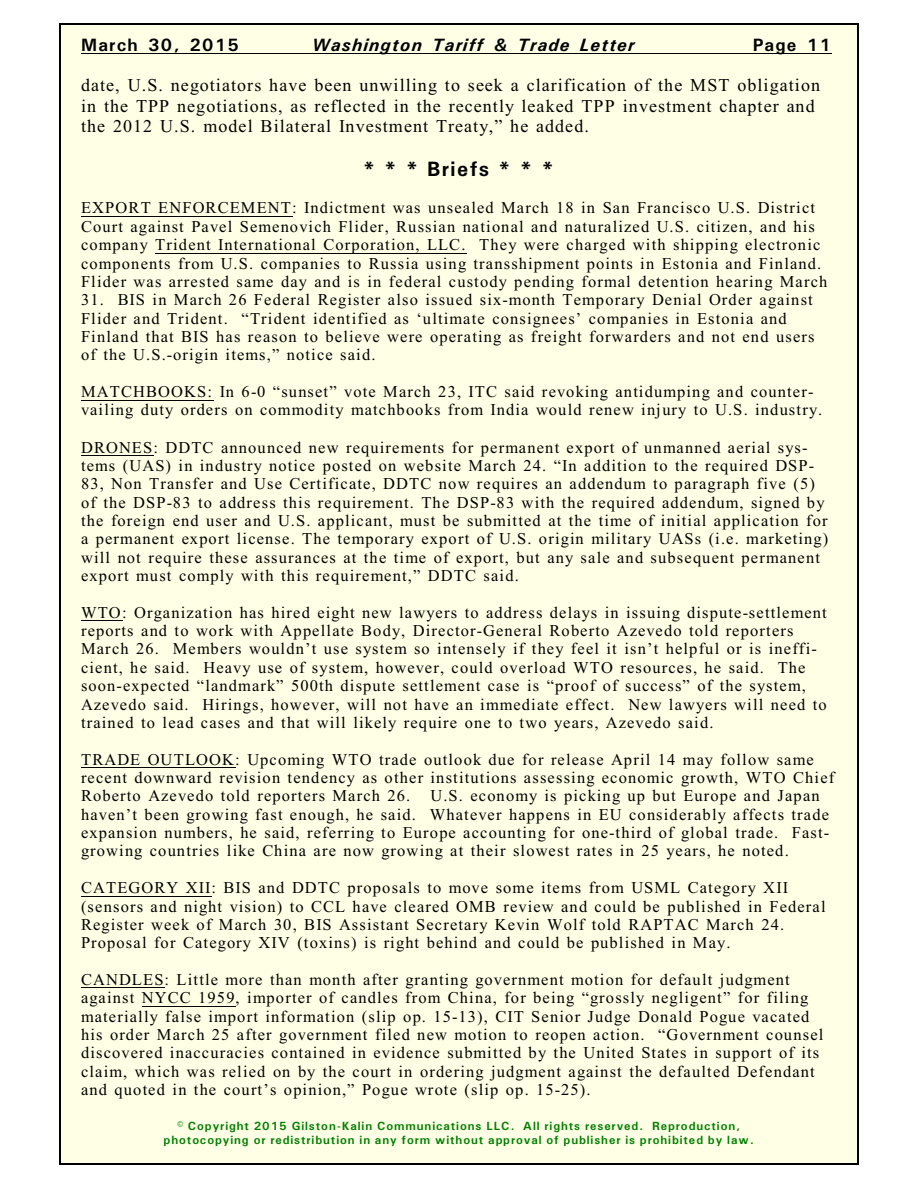
<style>
.page{position:relative;width:918px;height:1188px;background:#fff}
.page>*{position:absolute;margin:0;border:0;box-sizing:border-box;transform-origin:0 0}
.t1{font:700 21px "Univers";letter-spacing:.07em;color:#000}
.t2{font:18px/20.1px "Times New Roman";letter-spacing:.06em;color:#000}
.t3{font:italic 700 18px "Univers";letter-spacing:.065em;color:#000}
.t4{font:700 18px "Univers";letter-spacing:.075em;color:#000}
.t5{font:16.5px/18.3px "Times New Roman";letter-spacing:.07em;color:#000}
.t6{font:700 12px/13.6px "Univers";letter-spacing:.075em;color:#008000;text-align:center}
</style>
<div class="page">
<div style="left:59px;top:24px;width:800px;height:1141px;background:#ffffe6"></div>
<hr style="left:59px;top:24px;width:1px;height:1141px;background:#000">
<hr style="left:857px;top:24px;width:2px;height:1141px;background:#000">
<hr style="left:59px;top:24px;width:799px;height:1px;background:#000">
<hr style="left:59px;top:1164px;width:799px;height:1px;background:#000">
<hr style="left:81px;top:53px;width:751px;height:1px;background:#000">
<hr style="left:81px;top:216px;width:211px;height:1px;background:#000">
<hr style="left:155px;top:253px;width:312px;height:1px;background:#000">
<hr style="left:81px;top:400px;width:132px;height:1px;background:#000">
<hr style="left:81px;top:455px;width:72px;height:1px;background:#000">
<hr style="left:81px;top:620px;width:41px;height:1px;background:#000">
<hr style="left:81px;top:767px;width:154px;height:1px;background:#000">
<hr style="left:81px;top:896px;width:131px;height:1px;background:#000">
<hr style="left:81px;top:987px;width:84px;height:1px;background:#000">
<hr style="left:142px;top:1006px;width:94px;height:1px;background:#000">
<p class="t4" style="left:81px;top:39px;width:159px">March 30, 2015</p>
<p class="t3" style="left:312px;top:39px;width:324px">Washington Tariff &amp; Trade Letter</p>
<p class="t4" style="left:753px;top:39px;width:79px">Page 11</p>
<p class="t2" style="left:81px;top:77px;width:741px">date, U.S. negotiators have been unwilling to seek a clarification of the MST obligation in the TPP negotiations, as reflected in the recently leaked TPP investment chapter and the 2012 U.S. model Bilateral Investment Treaty,” he added.</p>
<p class="t1" style="left:362px;top:161px;width:193px">* * * Briefs * * *</p>
<p class="t5" style="left:81px;top:200px;width:748px">EXPORT ENFORCEMENT: Indictment was unsealed March 18 in San Francisco U.S. District Court against Pavel Semenovich Flider, Russian national and naturalized U.S. citizen, and his company Trident International Corporation, LLC. They were charged with shipping electronic components from U.S. companies to Russia using transshipment points in Estonia and Finland.<br>Flider was arrested same day and is in federal custody pending formal detention hearing March</p>
<p class="t5" style="left:81px;top:292px;width:735px">31. BIS in March 26 Federal Register also issued six-month Temporary Denial Order against Flider and Trident. “Trident identified as ‘ultimate consignees’ companies in Estonia and Finland that BIS has reason to believe were operating as freight forwarders and not end users of the U.S.-origin items,” notice said.</p>
<p class="t5" style="left:81px;top:384px;width:743px">MATCHBOOKS: In 6-0 “sunset” vote March 23, ITC said revoking antidumping and counter&shy;vailing duty orders on commodity matchbooks from India would renew injury to U.S. industry.</p>
<p class="t5" style="left:81px;top:439px;width:749px">DRONES: DDTC announced new requirements for permanent export of unmanned aerial sys&shy;tems (UAS) in industry notice posted on website March 24. “In addition to the required DSP-83, Non Transfer and Use Certificate, DDTC now requires an addendum to paragraph five (5) of the DSP-83 to address this requirement. The DSP-83 with the required addendum, signed by the foreign end user and U.S. applicant, must be submitted at the time of initial application for a permanent export license. The temporary export of U.S. origin military UASs (i.e. marketing) will not require these assurances at the time of export, but any sale and subsequent permanent export must comply with this requirement,” DDTC said.</p>
<p class="t5" style="left:81px;top:605px;width:747px">WTO: Organization has hired eight new lawyers to address delays in issuing dispute-settlement reports and to work with Appellate Body, Director-General Roberto Azevedo told reporters March 26. Members wouldn’t use system so intensely if they feel it isn’t helpful or is ineffi&shy;cient, he said. Heavy use of system, however, could overload WTO resources, he said. The soon-expected “landmark” 500th dispute settlement case is “proof of success” of the system, Azevedo said. Hirings, however, will not have an immediate effect. New lawyers will need to trained to lead cases and that will likely require one to two years, Azevedo said.</p>
<p class="t5" style="left:81px;top:752px;width:755px">TRADE OUTLOOK: Upcoming WTO trade outlook due for release April 14 may follow same recent downward revision tendency as other institutions assessing economic growth, WTO Chief Roberto Azevedo told reporters March 26. U.S. economy is picking up but Europe and Japan haven’t been growing fast enough, he said. Whatever happens in EU considerably affects trade expansion numbers, he said, referring to Europe accounting for one-third of global trade. Fast&shy;growing countries like China are now growing at their slowest rates in 25 years, he noted.</p>
<p class="t5" style="left:81px;top:880px;width:746px">CATEGORY XII: BIS and DDTC proposals to move some items from USML Category XII (sensors and night vision) to CCL have cleared OMB review and could be published in Federal Register week of March 30, BIS Assistant Secretary Kevin Wolf told RAPTAC March 24.<br>Proposal for Category XIV (toxins) is right behind and could be published in May.</p>
<p class="t5" style="left:81px;top:972px;width:744px">CANDLES: Little more than month after granting government motion for default judgment against NYCC 1959, importer of candles from China, for being “grossly negligent” for filing materially false import information (slip op. 15-13), CIT Senior Judge Donald Pogue vacated his order March 25 after government filed new motion to reopen action. “Government counsel discovered inaccuracies contained in evidence submitted by the United States in support of its claim, which was relied on by the court in ordering judgment against the defaulted Defendant and quoted in the court’s opinion,” Pogue wrote (slip op. 15-25).</p>
<p class="t6" style="left:164px;top:1120px;width:592px">© Copyright 2015 Gilston-Kalin Communications LLC. All rights reserved. Reproduction, photocopying or redistribution in any form without approval of publisher is prohibited by law.</p>
</div>
